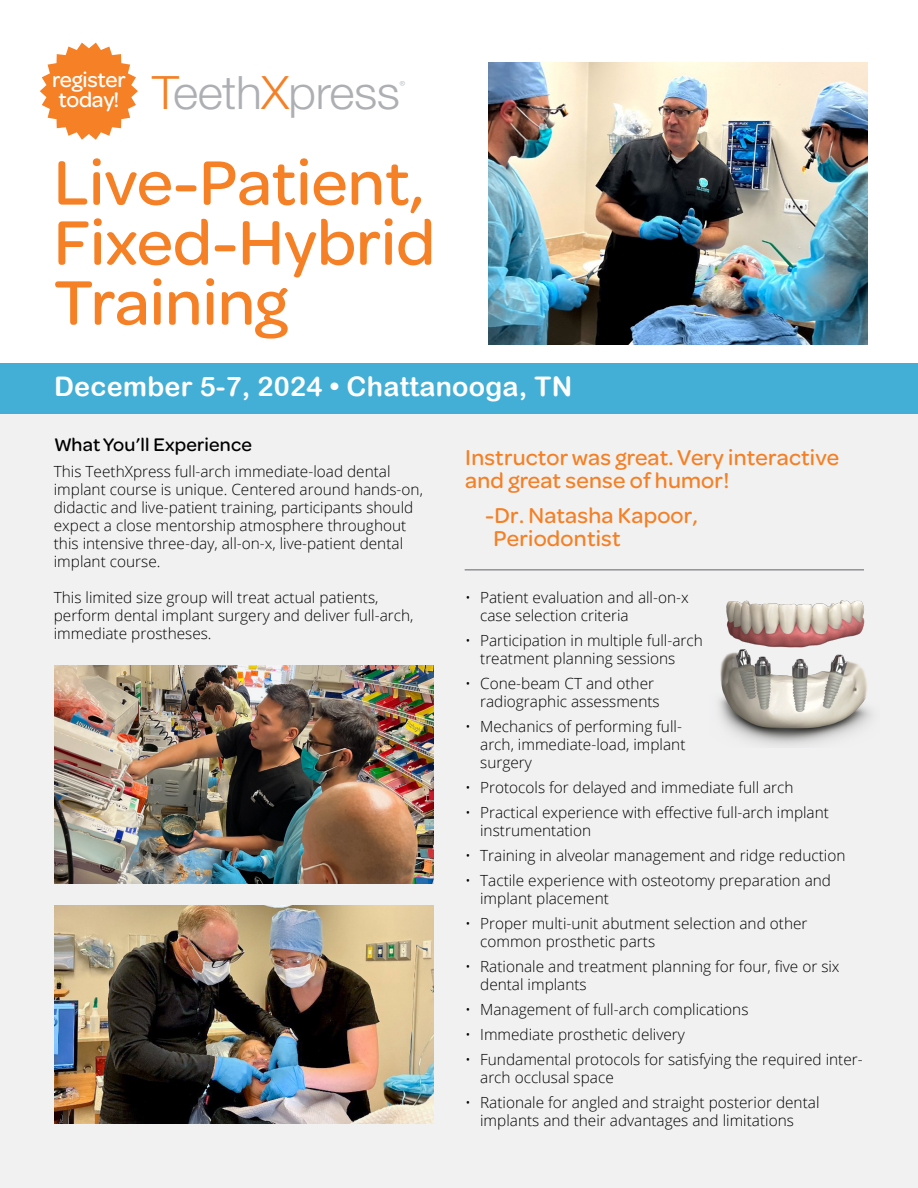
<style>
.page{position:relative;width:918px;height:1188px;background:#fff}
.page>*{position:absolute;margin:0;border:0;box-sizing:border-box;transform-origin:0 0}
.t1{font:500 66.75px/60px "Omnes";color:#f58025}
.t2{font:300 46.05px "Helvetica Neue LT Pro";letter-spacing:-.01em;color:#adafb2;scale:1.04 1}
.t3{font:27px "Arial Rounded MT Bold";letter-spacing:.01em;color:#fff}
.t4{font:500 22.95px "Omnes";letter-spacing:.01em;color:#f58025}
.t5{font:500 22.5px "Omnes";letter-spacing:-.01em;color:#fff}
.t6{font:500 19.5px "Omnes";letter-spacing:.01em;color:#000}
.t7{font:300 15.3px/18px "Open Sans";color:#000}
.t8{font:11.55px "Mixage ITC Std";color:#adafb2;scale:1.04 1}
.s1{color:#f58025}
</style>
<div class="page">
<div style="left:0;top:413px;width:918px;height:775px;background:#f1f1f2"></div>
<div style="left:0;top:401px;width:918px;height:13px;background:#44afd6"></div>
<img style="left:54px;top:905px;width:379px;height:218px">
<img style="left:489px;top:63px;width:379px;height:281px">
<img style="left:718px;top:600px;width:154px;height:146px">
<img style="left:54px;top:665px;width:379px;height:219px">
<svg style="left:40px;top:43px;width:98px;height:97px"></svg>
<div style="left:0;top:363px;width:917px;height:45px;background:#44afd6"></div>
<hr style="left:465px;top:569px;width:399px;height:2px;background:#919195">
<p class="t5" style="left:52px;top:65px;width:75px">register</p>
<p class="t5" style="left:58px;top:85px;width:63px">today!</p>
<p class="t2" style="left:152px;top:64px;width:240px"><span class="s1">T</span>eeth<span class="s1">X</span>press</p>
<p class="t8" style="left:399px;top:78px;width:7px">R</p>
<p class="t1" style="left:54px;top:148px;width:372px">Live-Patient,</p>
<p class="t1" style="left:54px;top:208px;width:383px">Fixed-Hybrid<br>Training</p>
<p class="t3" style="left:54px;top:371px;width:520px">December 5-7, 2024 • Chattanooga, TN</p>
<p class="t6" style="left:54px;top:431px;width:199px">WhatYou l l’ Experience</p>
<p class="t7" style="left:54px;top:462px;width:371px">This TeethXpress full-arch immediate-load dental implant course is unique. Centered around hands-on, didactic and live-patient training, participants should expect a close mentorship atmosphere throughout this intensive three-day, all-on ,x- live-patient dental implant course.</p>
<p class="t7" style="left:54px;top:588px;width:361px">This limited size group will treat actual patients, perform dental implant surgery and deliver full-arch, immediate prostheses.</p>
<p class="t4" style="left:465px;top:441px;width:376px">Instructor was great.Very interactive</p>
<p class="t4" style="left:465px;top:465px;width:266px">and great sense ofhumor!</p>
<p class="t4" style="left:485px;top:499px;width:214px">-Dr. Natasha Kapoor,</p>
<p class="t4" style="left:493px;top:523px;width:129px">Periodontist</p>
<p class="t7" style="left:465px;top:588px;width:7px">•</p>
<p class="t7" style="left:465px;top:631px;width:7px">•</p>
<p class="t7" style="left:465px;top:674px;width:7px">•</p>
<p class="t7" style="left:465px;top:717px;width:7px">•</p>
<p class="t7" style="left:465px;top:778px;width:7px">•</p>
<p class="t7" style="left:465px;top:803px;width:7px">•</p>
<p class="t7" style="left:465px;top:846px;width:7px">•</p>
<p class="t7" style="left:465px;top:871px;width:7px">•</p>
<p class="t7" style="left:465px;top:914px;width:7px">•</p>
<p class="t7" style="left:465px;top:957px;width:7px">•</p>
<p class="t7" style="left:465px;top:1000px;width:7px">•</p>
<p class="t7" style="left:465px;top:1025px;width:7px">•</p>
<p class="t7" style="left:465px;top:1050px;width:7px">•</p>
<p class="t7" style="left:465px;top:1093px;width:7px">•</p>
<p class="t7" style="left:480px;top:588px;width:210px">Patient evaluation and all-on x-</p>
<p class="t7" style="left:480px;top:606px;width:150px">case selection criteria</p>
<p class="t7" style="left:480px;top:631px;width:224px">Participation in multiple full-arch</p>
<p class="t7" style="left:480px;top:649px;width:197px">treatment planning sessions</p>
<p class="t7" style="left:480px;top:674px;width:175px">Cone-beam CT and other</p>
<p class="t7" style="left:480px;top:692px;width:181px">radiographic assessments</p>
<p class="t7" style="left:480px;top:735px;width:207px">arch, immediate-load, implant</p>
<p class="t7" style="left:480px;top:717px;width:203px">Mechanics of performing full-</p>
<p class="t7" style="left:480px;top:753px;width:53px">surgery</p>
<p class="t7" style="left:480px;top:778px;width:315px">Protocols for delayed and immediate full arch</p>
<p class="t7" style="left:480px;top:803px;width:350px">Practical experience with effective full-arch implant</p>
<p class="t7" style="left:480px;top:821px;width:113px">instrumentation</p>
<p class="t7" style="left:480px;top:846px;width:367px">Training in alveolar management and ridge reduction</p>
<p class="t7" style="left:480px;top:871px;width:352px">Tactile experience with osteotomy preparation and</p>
<p class="t7" style="left:480px;top:889px;width:130px">implant placement</p>
<p class="t7" style="left:480px;top:914px;width:329px">Proper multi-unit abutment selection and other</p>
<p class="t7" style="left:480px;top:932px;width:177px">common prosthetic parts</p>
<p class="t7" style="left:480px;top:957px;width:361px">Rationale and treatment planning for four, five or six</p>
<p class="t7" style="left:480px;top:975px;width:108px">dental implants</p>
<p class="t7" style="left:480px;top:1000px;width:270px">Management of full-arch complications</p>
<p class="t7" style="left:480px;top:1025px;width:206px">Immediate prosthetic delivery</p>
<p class="t7" style="left:480px;top:1050px;width:384px">Fundamental protocols for satisfying the required inter-</p>
<p class="t7" style="left:480px;top:1068px;width:135px">arch occlusal space</p>
<p class="t7" style="left:480px;top:1093px;width:341px">Rationale for angled and straight posterior dental</p>
<p class="t7" style="left:480px;top:1111px;width:315px">implants and their advantages and limitations</p>
</div>
